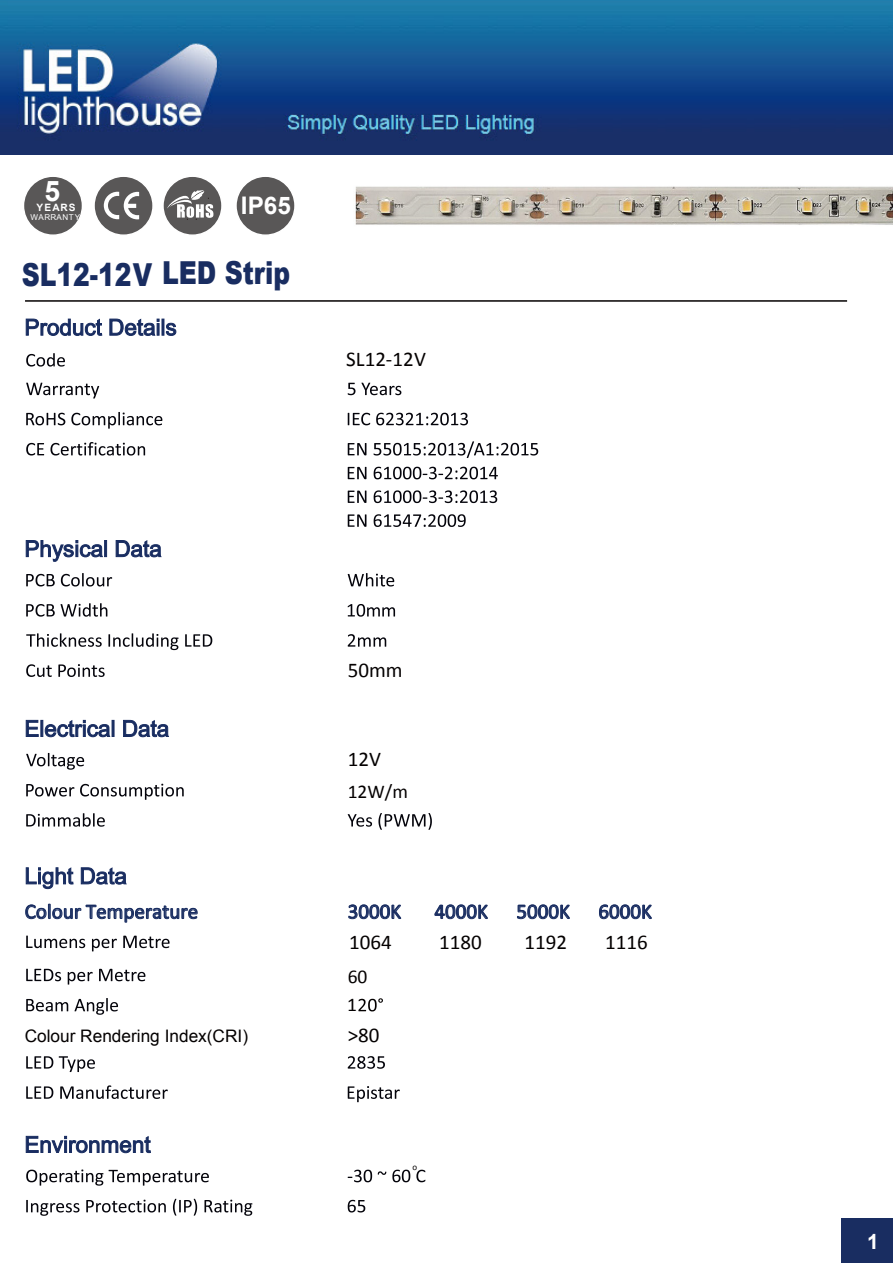
<style>
.page{position:relative;width:893px;height:1263px;background:#fff}
.page>*{position:absolute;margin:0;border:0;box-sizing:border-box;transform-origin:0 0}
.t1{font:900 31.65px "Arial";color:#192d61;scale:.79 1}
.t2{font:700 28.35px "Arial";color:#fff}
.t3{font:700 24.3px "Arial";color:#fff}
.t4{font:21px "Calibri";color:#192d61}
.t5{font:21px "Calibri";color:#040000}
.t6{font:700 21px "Arial";color:#fff}
.t7{font:19.5px "Calibri";color:#040000}
.t8{font:17.25px "Arial";color:#040000}
.t9{font:700 10.05px "Arial";letter-spacing:.105em;color:#fff}
.t10{font:9px "Calibri";color:#040000}
.t11{font:8.1px "Arial";letter-spacing:.055em;color:#fff}
</style>
<div class="page">
<div style="left:841px;top:1218px;width:52px;height:45px;background:#192d61"></div>
<img style="left:0;top:0;width:892px;height:155px">
<svg style="left:25px;top:318px;width:152px;height:18px"></svg>
<svg style="left:26px;top:353px;width:39px;height:14px"></svg>
<svg style="left:26px;top:383px;width:73px;height:15px"></svg>
<svg style="left:348px;top:383px;width:53px;height:12px"></svg>
<svg style="left:26px;top:412px;width:136px;height:17px"></svg>
<svg style="left:348px;top:413px;width:120px;height:12px"></svg>
<svg style="left:26px;top:442px;width:119px;height:13px"></svg>
<svg style="left:348px;top:441px;width:190px;height:17px"></svg>
<svg style="left:348px;top:467px;width:150px;height:12px"></svg>
<svg style="left:348px;top:490px;width:149px;height:13px"></svg>
<svg style="left:348px;top:514px;width:118px;height:13px"></svg>
<svg style="left:25px;top:540px;width:137px;height:22px"></svg>
<svg style="left:26px;top:573px;width:86px;height:13px"></svg>
<svg style="left:348px;top:573px;width:46px;height:13px"></svg>
<svg style="left:26px;top:603px;width:81px;height:14px"></svg>
<svg style="left:348px;top:604px;width:47px;height:13px"></svg>
<svg style="left:26px;top:633px;width:186px;height:17px"></svg>
<svg style="left:348px;top:634px;width:38px;height:13px"></svg>
<svg style="left:26px;top:664px;width:79px;height:13px"></svg>
<svg style="left:25px;top:719px;width:144px;height:19px"></svg>
<svg style="left:26px;top:753px;width:58px;height:17px"></svg>
<svg style="left:26px;top:784px;width:158px;height:16px"></svg>
<svg style="left:26px;top:813px;width:79px;height:14px"></svg>
<svg style="left:348px;top:813px;width:84px;height:17px"></svg>
<svg style="left:25px;top:867px;width:102px;height:22px"></svg>
<svg style="left:26px;top:935px;width:144px;height:16px"></svg>
<svg style="left:26px;top:969px;width:119px;height:15px"></svg>
<svg style="left:26px;top:998px;width:92px;height:17px"></svg>
<svg style="left:358px;top:998px;width:25px;height:13px"></svg>
<svg style="left:26px;top:1056px;width:69px;height:16px"></svg>
<svg style="left:348px;top:1056px;width:37px;height:13px"></svg>
<svg style="left:26px;top:1085px;width:142px;height:14px"></svg>
<svg style="left:348px;top:1086px;width:52px;height:16px"></svg>
<svg style="left:25px;top:1135px;width:126px;height:18px"></svg>
<svg style="left:26px;top:1169px;width:183px;height:16px"></svg>
<svg style="left:348px;top:1170px;width:77px;height:12px"></svg>
<svg style="left:26px;top:1199px;width:226px;height:17px"></svg>
<svg style="left:348px;top:1200px;width:17px;height:12px"></svg>
<div style="left:23px;top:175px;width:60px;height:61px;background:#595757;border:1px solid #fff;border-radius:50%"></div>
<svg style="left:162px;top:175px;width:61px;height:61px;fill:#595757"></svg>
<div style="left:235px;top:175px;width:61px;height:61px;background:#595757;border:1px solid #fff;border-radius:50%"></div>
<svg style="left:93px;top:175px;width:61px;height:61px;fill:#595757"></svg>
<svg style="left:167px;top:190px;width:46px;height:30px"></svg>
<svg style="left:104px;top:192px;width:35px;height:27px"></svg>
<svg style="left:25px;top:903px;width:173px;height:20px"></svg>
<svg style="left:348px;top:904px;width:54px;height:15px"></svg>
<svg style="left:434px;top:904px;width:54px;height:15px"></svg>
<svg style="left:517px;top:904px;width:53px;height:15px"></svg>
<svg style="left:599px;top:904px;width:53px;height:15px"></svg>
<hr style="left:25px;top:300px;width:822px;height:2px;background:#040000">
<img style="left:355px;top:186px;width:538px;height:39px">
<h2 class="t2" style="left:45px;top:172px;width:17px">5</h2>
<p class="t9" style="left:36px;top:201px;width:41px">YEARS</p>
<p class="t11" style="left:30px;top:211px;width:51px">WARRANTY</p>
<p class="t3" style="left:241px;top:189px;width:51px">IP65</p>
<h1 class="t1" style="left:22px;top:252px;width:167px">SL12-12V</h1>
<h1 class="t1" style="left:162px;top:249px;width:163px">LED Strip</h1>
<p class="t5" style="left:346px;top:346px;width:81px">SL12-12V</p>
<p class="t4" style="left:25px;top:898px;width:175px">Colour Temperature</p>
<p class="t5" style="left:348px;top:656px;width:56px">50mm</p>
<p class="t5" style="left:348px;top:745px;width:35px">12V</p>
<p class="t7" style="left:348px;top:779px;width:62px">12W/m</p>
<p class="t4" style="left:348px;top:898px;width:55px">3000K</p>
<p class="t4" style="left:434px;top:898px;width:55px">4000K</p>
<p class="t4" style="left:516px;top:898px;width:55px">5000K</p>
<p class="t4" style="left:598px;top:898px;width:55px">6000K</p>
<p class="t5" style="left:349px;top:929px;width:44px">1064</p>
<p class="t5" style="left:439px;top:929px;width:44px">1180</p>
<p class="t5" style="left:525px;top:929px;width:44px">1192</p>
<p class="t5" style="left:605px;top:929px;width:44px">1116</p>
<p class="t7" style="left:348px;top:965px;width:21px">60</p>
<p class="t7" style="left:347px;top:992px;width:11px">1</p>
<p class="t8" style="left:25px;top:1024px;width:225px">Colour Rendering Index(CRI)</p>
<p class="t5" style="left:348px;top:1021px;width:33px">&gt;80</p>
<p class="t10" style="left:413px;top:1161px;width:6px">o</p>
<p class="t6" style="left:867px;top:1228px;width:13px">1</p>
</div>
